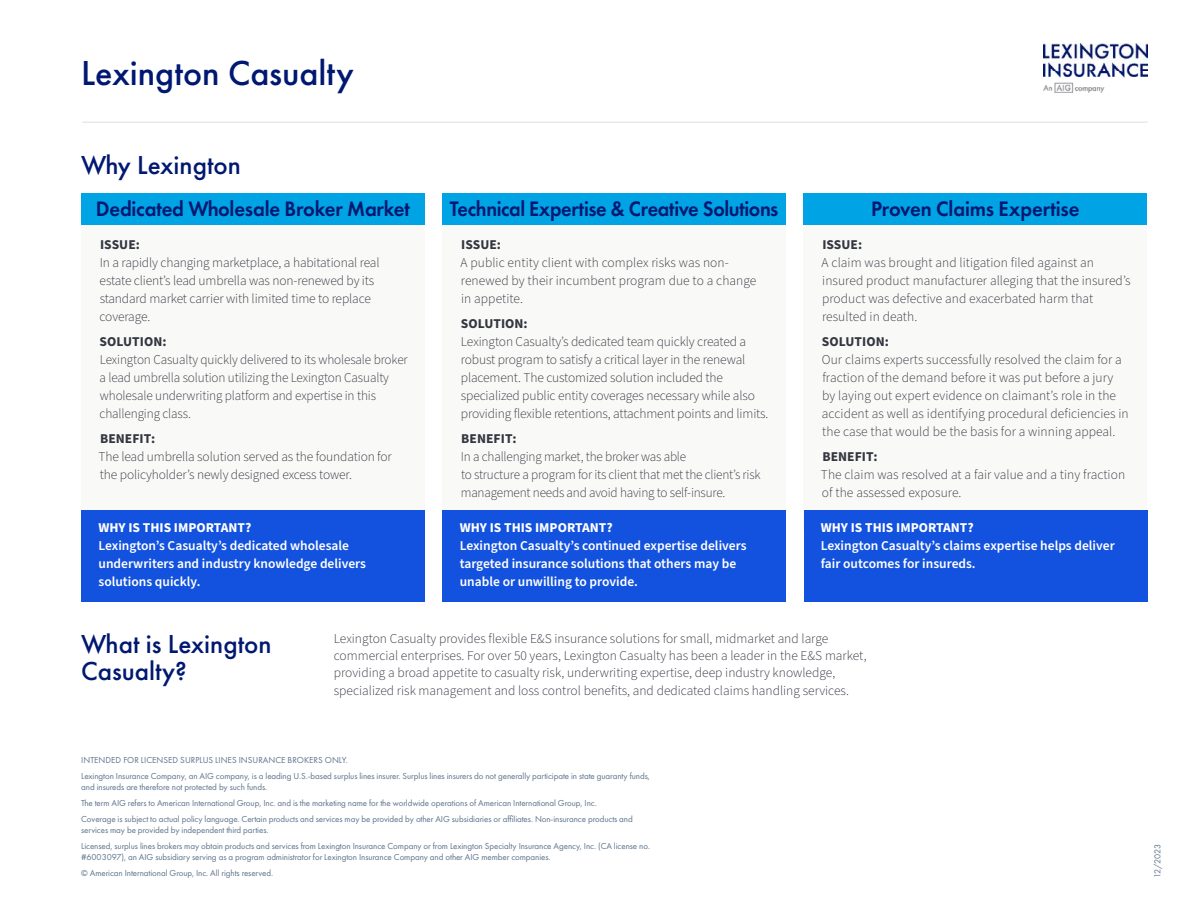
<style>
.page{position:relative;width:1188px;height:918px;background:#fff}
.page>*{position:absolute;margin:0;border:0;box-sizing:border-box;transform-origin:0 0}
.Main_Heading{font:500 36px "Futura PT";color:#001871}
.Sub_Head_1{font:500 27px/27px "Futura PT";color:#001871}
.Sub-head_2{font:600 21.75px "Futura PT";letter-spacing:-.01em;color:#001871;scale:.95 1}
.Sub-head_2-2{font:600 21.75px "Futura PT";letter-spacing:-.01em;color:#001871;scale:.93 1}
.Body_Copy_grey-box{font:300 13.5px/18px "Source Sans Pro";letter-spacing:-.01em;color:#343741}
.SmallBlueBox{font:600 13.5px/18px "Source Sans Pro";color:#fff}
.Body_Copy{font:300 13.5px/17.2px "Source Sans Pro";color:#343741}
.Disclaimer{font:9px/10.8px "Futura PT";letter-spacing:-.01em;color:#5d738d}
.s1{font-weight:700}
</style>
<div class="page">
<div style="left:81px;top:223px;width:344px;height:308px;background:#f9f9f7"></div>
<div style="left:442px;top:223px;width:344px;height:308px;background:#f9f9f7"></div>
<div style="left:803px;top:223px;width:344px;height:308px;background:#f9f9f7"></div>
<hr style="left:82px;top:122px;width:1066px;height:1px;background:#ebe9e5">
<div style="left:81px;top:193px;width:344px;height:31px;background:#00a4e4"></div>
<div style="left:442px;top:193px;width:344px;height:31px;background:#00a4e4"></div>
<div style="left:803px;top:193px;width:344px;height:31px;background:#00a4e4"></div>
<div style="left:81px;top:510px;width:344px;height:91px;background:#1352de"></div>
<div style="left:442px;top:510px;width:344px;height:91px;background:#1352de"></div>
<div style="left:804px;top:510px;width:344px;height:91px;background:#1352de"></div>
<img style="left:1044px;top:44px;width:103px;height:49px">
<h1 class="Main_Heading" style="left:81px;top:52px;width:274px">Lexington Casualty</h1>
<h2 class="Sub_Head_1" style="left:81px;top:151px;width:161px">Why Lexington</h2>
<h3 class="Sub-head_2" style="left:96px;top:195px;width:332px">Dedicated Wholesale Broker Market</h3>
<h3 class="Sub-head_2-2" style="left:450px;top:195px;width:355px">Technical Expertise &amp; Creative Solutions</h3>
<h3 class="Sub-head_2" style="left:871px;top:195px;width:221px">Proven Claims Expertise</h3>
<p class="Body_Copy_grey-box" style="left:100px;top:236px;width:281px"><span class="s1">ISSUE:<br></span>In a rapidly changing marketplace, a habitational real estate client’s lead umbrella was non-renewed by its standard market carrier with limited time to replace coverage.</p>
<p class="Body_Copy_grey-box" style="left:100px;top:333px;width:310px"><span class="s1">SOLUTION:<br></span>Lexington Casualty quickly delivered to its wholesale broker a lead umbrella solution utilizing the Lexington Casualty wholesale underwriting platform and expertise in this challenging class.</p>
<p class="Body_Copy_grey-box" style="left:99px;top:429px;width:295px"><span class="s1">BENEFIT:<br></span>The lead umbrella solution served as the foundation for the policyholder’s newly designed excess tower.</p>
<p class="Body_Copy_grey-box" style="left:461px;top:236px;width:297px"><span class="s1">ISSUE:<br></span>A public entity client with complex risks was non&shy;renewed by their incumbent program due to a change in appetite.</p>
<p class="Body_Copy_grey-box" style="left:461px;top:315px;width:309px"><span class="s1">SOLUTION:<br></span>Lexington Casualty’s dedicated team quickly created a robust program to satisfy a critical layer in the renewal placement. The customized solution included the specialized public entity coverages necessary while also providing flexible retentions, attachment points and limits.</p>
<p class="Body_Copy_grey-box" style="left:461px;top:429px;width:301px"><span class="s1">BENEFIT:<br></span>In a challenging market, the broker was able<br>to structure a program for its client that met the client’s risk management needs and avoid having to self-insure.</p>
<p class="Body_Copy_grey-box" style="left:822px;top:236px;width:311px"><span class="s1">ISSUE:<br></span>A claim was brought and litigation filed against an insured product manufacturer alleging that the insured’s product was defective and exacerbated harm that resulted in death.</p>
<p class="Body_Copy_grey-box" style="left:822px;top:333px;width:308px"><span class="s1">SOLUTION:<br></span>Our claims experts successfully resolved the claim for a fraction of the demand before it was put before a jury by laying out expert evidence on claimant’s role in the accident as well as identifying procedural deficiencies in the case that would be the basis for a winning appeal.</p>
<p class="Body_Copy_grey-box" style="left:821px;top:447px;width:306px"><span class="s1">BENEFIT:<br></span>The claim was resolved at a fair value and a tiny fraction of the assessed exposure.</p>
<p class="SmallBlueBox" style="left:99px;top:519px;width:269px"><span class="s1">WHY IS THIS IMPORTANT?<br></span>Lexington’s Casualty’s dedicated wholesale underwriters and industry knowledge delivers solutions quickly.</p>
<p class="SmallBlueBox" style="left:460px;top:519px;width:288px"><span class="s1">WHY IS THIS IMPORTANT?<br></span>Lexington Casualty’s continued expertise delivers targeted insurance solutions that others may be unable or unwilling to provide.</p>
<p class="SmallBlueBox" style="left:821px;top:519px;width:295px"><span class="s1">WHY IS THIS IMPORTANT?<br></span>Lexington Casualty’s claims expertise helps deliver fair outcomes for insureds.</p>
<h2 class="Sub_Head_1" style="left:81px;top:631px;width:192px">What is Lexington<br>Casualty?</h2>
<p class="Body_Copy" style="left:334px;top:630px;width:534px">Lexington Casualty provides flexible E&amp;S insurance solutions for small, midmarket and large commercial enterprises. For over 50 years, Lexington Casualty has been a leader in the E&amp;S market, providing a broad appetite to casualty risk, underwriting expertise, deep industry knowledge, specialized risk management and loss control benefits, and dedicated claims handling services.</p>
<p class="Disclaimer" style="left:81px;top:754px;width:268px">INTENDED FOR LICENSED SURPLUS LINES INSURANCE BROKERS ONLY.</p>
<p class="Disclaimer" style="left:81px;top:771px;width:570px">Lexington Insurance Company, an AIG company, is a leading U.S.-based surplus lines insurer. Surplus lines insurers do not generally participate in state guaranty funds, and insureds are therefore not protected by such funds.</p>
<p class="Disclaimer" style="left:81px;top:798px;width:517px">The term AIG refers to American International Group, Inc. and is the marketing name for the worldwide operations of American International Group, Inc.</p>
<p class="Disclaimer" style="left:81px;top:814px;width:553px">Coverage is subject to actual policy language. Certain products and services may be provided by other AIG subsidiaries or affiliates. Non-insurance products and services may be provided by independent third parties.</p>
<p class="Disclaimer" style="left:81px;top:841px;width:570px">Licensed, surplus lines brokers may obtain products and services from Lexington Insurance Company or from Lexington Specialty Insurance Agency, Inc. (CA license no. #6003097), an AIG subsidiary serving as a program administrator for Lexington Insurance Company and other AIG member companies.</p>
<p class="Disclaimer" style="left:81px;top:868px;width:193px">© American International Group, Inc. All rights reserved.</p>
<p class="Disclaimer" style="left:1152px;top:878px;width:35px;rotate:-90deg">12/2023</p>
</div>
